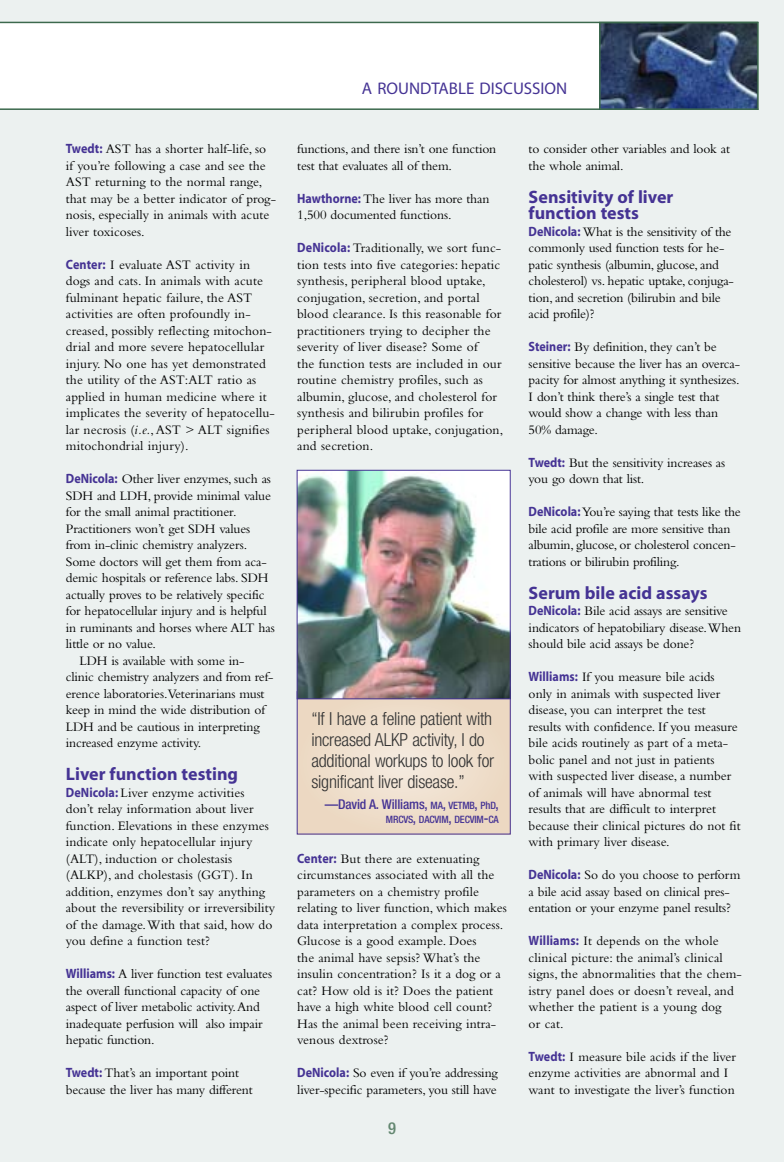
<style>
.page{position:relative;width:784px;height:1162px;background:#ecf1f0}
.page>*{position:absolute;margin:0;border:0;box-sizing:border-box;transform-origin:0 0}
.t1{font:300 condensed 18px/21px "Helvetica Neue";letter-spacing:-.01em;color:#333}
.t2{font:700 18px/16.5px "Myriad";color:#453394}
.t3{font:16.8px "Myriad";color:#453394}
.t4{font:500 condensed 16.5px "Helvetica Neue";color:#638770}
.t5{font:13.5px/16.5px "Bembo";color:#000}
.t6{font:500 condensed 13.5px "Helvetica Neue";letter-spacing:-.01em;color:#453394}
.t7{font:500 condensed 10.2px "Helvetica Neue";letter-spacing:-.015em;color:#453394}
.s1{font-family:"Myriad";font-weight:700;color:#453394}
.s2{font-style:italic}
.s3{font-size:10.2px}
.s4{font-size:10.5px}
.s5{font-size:13.5px}
</style>
<div class="page">
<div style="left:0;top:22px;width:624px;height:86px;background:#fff"></div>
<hr style="left:0;top:108px;width:758px;height:2px;background:#3c694d">
<img style="left:602px;top:25px;width:153px;height:82px">
<div style="left:599px;top:22px;width:159px;height:88px;border:2px solid #3c694d"></div>
<hr style="left:0;top:22px;width:758px;height:1px;background:#3c694d">
<svg style="left:299px;top:699px;width:209px;height:133px;background:#eeddca"></svg>
<img style="left:299px;top:472px;width:209px;height:225px">
<div style="left:297px;top:470px;width:213px;height:229px;border:1px solid #453394"></div>
<p class="t5" style="left:66px;top:142px;width:212px"><span class="s1">Twedt:</span> AST has a shorter half-life, so if you’re following a case and see the AST returning to the normal range, that may be a better indicator of prog&shy;nosis, especially in animals with acute liver toxicoses.</p>
<p class="t5" style="left:66px;top:257px;width:210px"><span class="s1">Center:</span> I evaluate AST activity in dogs and cats. In animals with acute fulminant hepatic failure, the AST activities are often profoundly in&shy;creased, possibly reflecting mitochon&shy;drial and more severe hepatocellular injury. No one has yet demonstrated the utility of the AST:ALT ratio as applied in human medicine where it implicates the severity of hepatocellu&shy;lar necrosis (<span class="s2">i.e.</span>, AST &gt; ALT signifies mitochondrial injury).</p>
<p class="t5" style="left:66px;top:472px;width:207px"><span class="s1">DeNicola:</span> Other liver enzymes, such as</p>
<p class="t5" style="left:66px;top:488px;width:207px">SDH and LDH, provide minimal value</p>
<p class="t5" style="left:66px;top:505px;width:172px">for the small animal practitioner.</p>
<p class="t5" style="left:66px;top:521px;width:186px">Practitioners won’t get SDH values</p>
<p class="t5" style="left:66px;top:538px;width:183px">from in-clinic chemistry analyzers.</p>
<p class="t5" style="left:66px;top:554px;width:202px">Some doctors will get them from aca-</p>
<p class="t5" style="left:66px;top:571px;width:204px">demic hospitals or reference labs. SDH</p>
<p class="t5" style="left:66px;top:587px;width:200px">actually proves to be relatively specific</p>
<p class="t5" style="left:66px;top:604px;width:202px">for hepatocellular injury and is helpful</p>
<p class="t5" style="left:66px;top:620px;width:210px">in ruminants and horses where ALT has</p>
<p class="t5" style="left:66px;top:637px;width:92px">little or no value.</p>
<p class="t5" style="left:79px;top:653px;width:166px">LDH is available with some in-</p>
<p class="t5" style="left:66px;top:670px;width:209px">clinic chemistry analyzers and from ref-</p>
<p class="t5" style="left:66px;top:686px;width:200px">erence laboratories.Veterinarians must</p>
<p class="t5" style="left:66px;top:703px;width:201px">keep in mind the wide distribution of</p>
<p class="t5" style="left:66px;top:719px;width:195px">LDH and be cautious in interpreting</p>
<p class="t5" style="left:66px;top:736px;width:137px">increased enzyme activity.</p>
<h1 class="t2" style="left:66px;top:767px;width:174px">Liver function testing</h1>
<p class="t5" style="left:66px;top:785px;width:211px"><span class="s1">DeNicola:</span> Liver enzyme activities don’t relay information about liver function. Elevations in these enzymes indicate only hepatocellular injury (ALT), induction or cholestasis (ALKP), and cholestasis (GGT). In addition, enzymes don’t say anything about the reversibility or irreversibility of the damage.With that said, how do you define a function test?</p>
<p class="t5" style="left:66px;top:967px;width:208px"><span class="s1">Williams:</span> A liver function test evaluates the overall functional capacity of one aspect of liver metabolic activity.And inadequate perfusion will also impair hepatic function.</p>
<p class="t5" style="left:66px;top:1066px;width:188px"><span class="s1">Twedt:</span> That’s an important point because the liver has many different</p>
<p class="t3" style="left:362px;top:82px;width:207px">A ROUNDTABLE DISCUSSION</p>
<p class="t5" style="left:297px;top:142px;width:200px">functions, and there isn’t one function test that evaluates all of them.</p>
<p class="t5" style="left:297px;top:191px;width:194px"><span class="s1">Hawthorne:</span> The liver has more than<br>1,500 documented functions.</p>
<p class="t5" style="left:297px;top:241px;width:207px"><span class="s1">DeNicola:</span> Traditionally, we sort func&shy;tion tests into five categories: hepatic synthesis, peripheral blood uptake, conjugation, secretion, and portal blood clearance. Is this reasonable for practitioners trying to decipher the severity of liver disease? Some of<br>the function tests are included in our routine chemistry profiles, such as albumin, glucose, and cholesterol for synthesis and bilirubin profiles for peripheral blood uptake, conjugation, and secretion.</p>
<h1 class="t1" style="left:311px;top:709px;width:184px">“If I have a feline patient with increased ALKP activity, I do additional workups to look for significant liver disease.”</h1>
<p class="t6" style="left:325px;top:799px;width:175px">—David A. Williams, <span class="s3">MA</span>, <span class="s3">VETMB</span>, <span class="s3">P</span><span class="s4">h</span><span class="s3">D</span>,</p>
<p class="t7" style="left:386px;top:815px;width:114px">MRCVS<span class="s5">,</span> DACVIM<span class="s5">,</span> DECVIM<span class="s5">-</span>CA</p>
<p class="t5" style="left:297px;top:851px;width:211px"><span class="s1">Center:</span> But there are extenuating circumstances associated with all the parameters on a chemistry profile relating to liver function, which makes data interpretation a complex process.<br>Glucose is a good example. Does<br>the animal have sepsis? What’s the insulin concentration? Is it a dog or a cat? How old is it? Does the patient have a high white blood cell count?<br>Has the animal been receiving intra&shy;venous dextrose?</p>
<p class="t5" style="left:297px;top:1066px;width:202px"><span class="s1">DeNicola:</span> So even if you’re addressing liver-specific parameters, you still have</p>
<p class="t4" style="left:388px;top:1122px;width:9px">9</p>
<p class="t5" style="left:528px;top:142px;width:203px">to consider other variables and look at the whole animal.</p>
<h1 class="t2" style="left:528px;top:190px;width:146px">Sensitivity of liver function tests</h1>
<p class="t5" style="left:528px;top:224px;width:207px"><span class="s1">DeNicola:</span> What is the sensitivity of the commonly used function tests for he&shy;patic synthesis (albumin, glucose, and cholesterol) vs. hepatic uptake, conjuga&shy;tion, and secretion (bilirubin and bile acid profile)?</p>
<p class="t5" style="left:528px;top:340px;width:213px"><span class="s1">Steiner:</span> By definition, they can’t be sensitive because the liver has an overca&shy;pacity for almost anything it synthesizes.<br>I don’t think there’s a single test that would show a change with less than 50% damage.</p>
<p class="t5" style="left:528px;top:455px;width:198px"><span class="s1">Twedt:</span> But the sensitivity increases as you go down that list.</p>
<p class="t5" style="left:528px;top:505px;width:214px"><span class="s1">DeNicola:</span>You’re saying that tests like the bile acid profile are more sensitive than albumin, glucose, or cholesterol concen&shy;trations or bilirubin profiling.</p>
<h1 class="t2" style="left:528px;top:586px;width:180px">Serum bile acid assays</h1>
<p class="t5" style="left:528px;top:604px;width:214px"><span class="s1">DeNicola:</span> Bile acid assays are sensitive indicators of hepatobiliary disease.When should bile acid assays be done?</p>
<p class="t5" style="left:528px;top:670px;width:213px"><span class="s1">Williams:</span> If you measure bile acids only in animals with suspected liver disease, you can interpret the test results with confidence. If you measure bile acids routinely as part of a meta&shy;bolic panel and not just in patients with suspected liver disease, a number of animals will have abnormal test results that are difficult to interpret because their clinical pictures do not fit with primary liver disease.</p>
<p class="t5" style="left:528px;top:868px;width:213px"><span class="s1">DeNicola:</span> So do you choose to perform a bile acid assay based on clinical pres&shy;entation or your enzyme panel results?</p>
<p class="t5" style="left:528px;top:934px;width:215px"><span class="s1">Williams:</span> It depends on the whole clinical picture: the animal’s clinical signs, the abnormalities that the chem&shy;istry panel does or doesn’t reveal, and whether the patient is a young dog<br>or cat.</p>
<p class="t5" style="left:528px;top:1049px;width:209px"><span class="s1">Twedt:</span> I measure bile acids if the liver enzyme activities are abnormal and I want to investigate the liver’s function</p>
</div>
